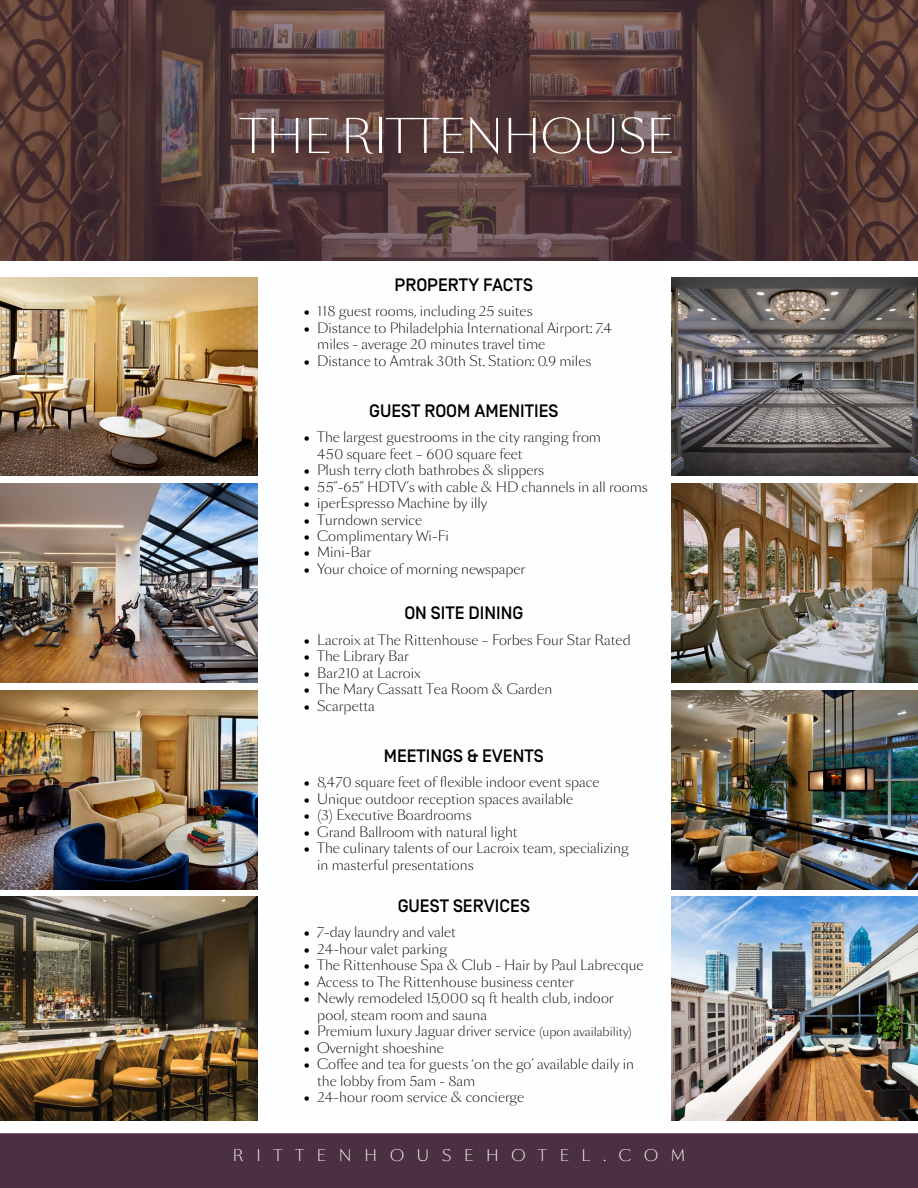
<style>
.page{position:relative;width:918px;height:1188px;background:#fff}
.page>*{position:absolute;margin:0;border:0;box-sizing:border-box;transform-origin:0 0}
.t1{font:500 18px "Simplon BP";color:#000}
.t2{font:300 15px "Sang Bleu BP Sans";letter-spacing:.86em;color:#fff}
.t3{font:300 13.5px/16.5px "Sang Bleu BP Sans";color:#000}
.s1{font-size:12px}
</style>
<div class="page">
<img style="left:0;top:277px;width:257px;height:199px">
<img style="left:0;top:484px;width:257px;height:198px">
<img style="left:672px;top:484px;width:246px;height:198px">
<img style="left:672px;top:277px;width:246px;height:199px">
<img style="left:672px;top:690px;width:246px;height:199px">
<img style="left:672px;top:897px;width:246px;height:223px">
<div style="left:0;top:1133px;width:918px;height:55px;background:#4a3041"></div>
<img style="left:0;top:897px;width:257px;height:223px">
<img style="left:0;top:690px;width:257px;height:199px">
<img style="left:0;top:0;width:918px;height:260px">
<svg style="left:239px;top:118px;width:59px;height:35px;background:#796466"></svg>
<svg style="left:309px;top:118px;width:20px;height:35px"></svg>
<svg style="left:346px;top:118px;width:28px;height:36px"></svg>
<hr style="left:379px;top:118px;width:2px;height:35px;background:#fff">
<svg style="left:386px;top:118px;width:78px;height:35px;background:#6d5756"></svg>
<svg style="left:470px;top:116px;width:28px;height:38px"></svg>
<svg style="left:509px;top:118px;width:27px;height:35px"></svg>
<svg style="left:543px;top:117px;width:38px;height:37px"></svg>
<svg style="left:587px;top:118px;width:27px;height:36px"></svg>
<svg style="left:621px;top:117px;width:23px;height:37px"></svg>
<svg style="left:652px;top:118px;width:20px;height:35px"></svg>
<h1 class="t1" style="left:395px;top:274px;width:140px">PROPERTY FACTS</h1>
<p class="t3" style="left:304px;top:302px;width:230px">• 118 guest rooms, including 25 suites</p>
<p class="t3" style="left:317px;top:319px;width:296px;text-indent:-14px">• Distance to Philadelphia International Airport: 7.4 miles - average 20 minutes travel time</p>
<p class="t3" style="left:304px;top:352px;width:289px">• Distance to Amtrak 30th St. Station: 0.9 miles</p>
<h1 class="t1" style="left:369px;top:400px;width:191px">GUEST ROOM AMENITIES</h1>
<p class="t3" style="left:317px;top:428px;width:285px;text-indent:-14px">• The largest guestrooms in the city ranging from<br>450 square feet – 600 square feet</p>
<p class="t3" style="left:304px;top:461px;width:242px">• Plush terry cloth bathrobes &amp; slippers</p>
<p class="t3" style="left:304px;top:478px;width:346px">• 55”-65” HDTV’s with cable &amp; HD channels in all rooms</p>
<p class="t3" style="left:304px;top:494px;width:185px">• iperEspresso Machine by illy</p>
<p class="t3" style="left:304px;top:511px;width:120px">• Turndown service</p>
<p class="t3" style="left:304px;top:527px;width:147px">• Complimentary Wi-Fi</p>
<p class="t3" style="left:304px;top:544px;width:69px">• Mini-Bar</p>
<p class="t3" style="left:304px;top:560px;width:223px">• Your choice of morning newspaper</p>
<h1 class="t1" style="left:404px;top:602px;width:120px">ON SITE DINING</h1>
<p class="t3" style="left:304px;top:631px;width:328px">• Lacroix at The Rittenhouse – Forbes Four Star Rated</p>
<p class="t3" style="left:304px;top:647px;width:107px">• The Library Bar</p>
<p class="t3" style="left:304px;top:664px;width:118px">• Bar210 at Lacroix</p>
<p class="t3" style="left:304px;top:680px;width:250px">• The Mary Cassatt Tea Room &amp; Garden</p>
<p class="t3" style="left:304px;top:697px;width:72px">• Scarpetta</p>
<h1 class="t1" style="left:384px;top:745px;width:162px">MEETINGS &amp; EVENTS</h1>
<p class="t3" style="left:304px;top:773px;width:297px">• 8,470 square feet of flexible indoor event space</p>
<p class="t3" style="left:304px;top:790px;width:271px">• Unique outdoor reception spaces available</p>
<p class="t3" style="left:304px;top:806px;width:170px">• (3) Executive Boardrooms</p>
<p class="t3" style="left:304px;top:823px;width:215px">• Grand Ballroom with natural light</p>
<p class="t3" style="left:317px;top:839px;width:313px;text-indent:-14px">• The culinary talents of our Lacroix team, specializing in masterful presentations</p>
<h1 class="t1" style="left:398px;top:895px;width:134px">GUEST SERVICES</h1>
<p class="t3" style="left:304px;top:923px;width:154px">• 7-day laundry and valet</p>
<p class="t3" style="left:304px;top:940px;width:145px">• 24-hour valet parking</p>
<p class="t3" style="left:304px;top:956px;width:341px">• The Rittenhouse Spa &amp; Club - Hair by Paul Labrecque</p>
<p class="t3" style="left:304px;top:973px;width:272px">• Access to The Rittenhouse business center</p>
<p class="t3" style="left:317px;top:989px;width:298px;text-indent:-14px">• Newly remodeled 15,000 sq ft health club, indoor pool, steam room and sauna</p>
<p class="t3" style="left:304px;top:1022px;width:330px">• Premium luxury Jaguar driver service <span class="s1">(upon availability)</span></p>
<p class="t3" style="left:304px;top:1039px;width:142px">• Overnight shoeshine</p>
<p class="t3" style="left:317px;top:1055px;width:318px;text-indent:-14px">• Coffee and tea for guests ‘on the go’ available daily in the lobby from 5am - 8am</p>
<p class="t3" style="left:304px;top:1088px;width:222px">• 24-hour room service &amp; concierge</p>
<p class="t2" style="left:233px;top:1145px;width:454px">RITTENHOUSEHOTEL.COM</p>
</div>
